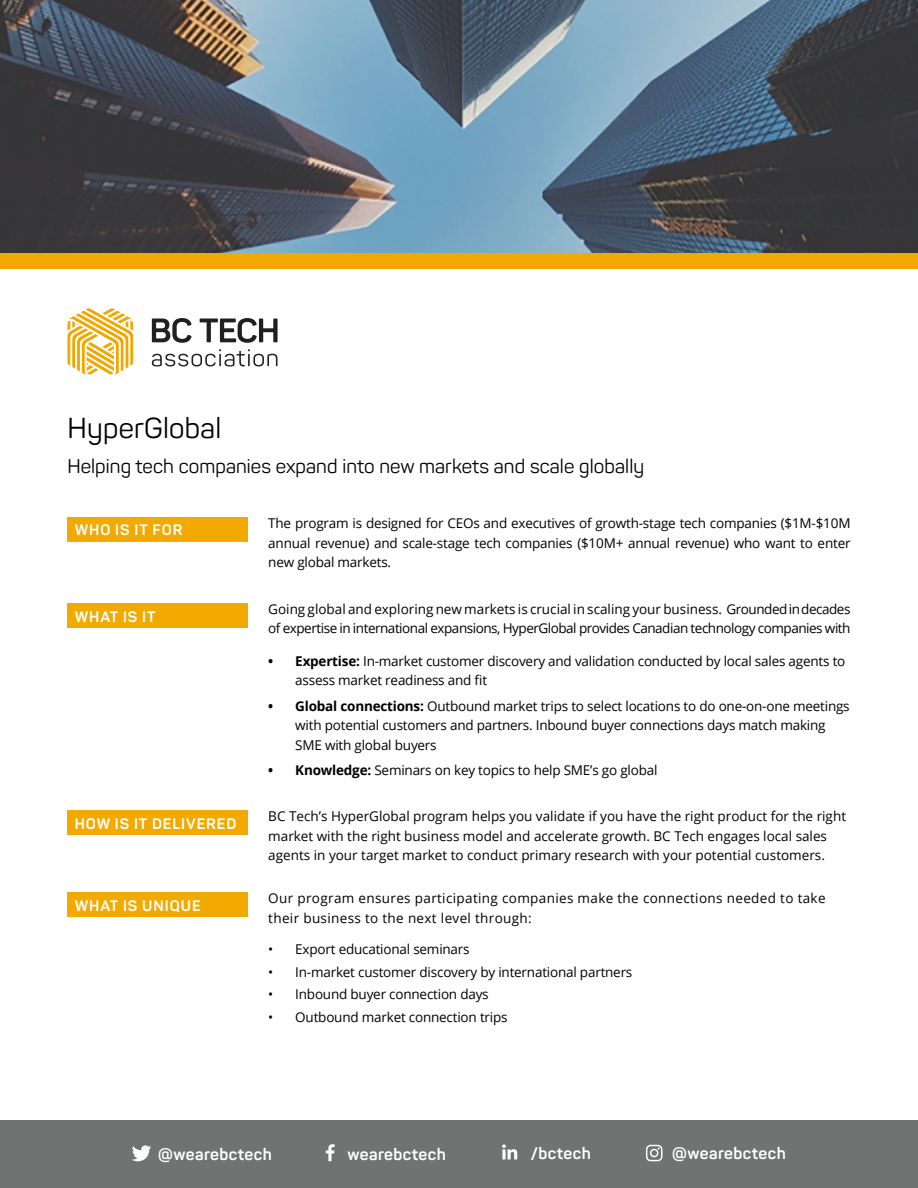
<style>
.page{position:relative;width:918px;height:1188px;background:#fff}
.page>*{position:absolute;margin:0;border:0;box-sizing:border-box;transform-origin:0 0}
.t1{font:28.5px "Panton";letter-spacing:.01em;color:#000}
.t2{font:19.5px "Panton";letter-spacing:.005em;color:#000}
.t3{font:700 16.5px "Panton";letter-spacing:.025em;color:#fff}
.t4{font:700 15px "Panton";letter-spacing:.06em;color:#fff}
.t5{font:13.5px/19.5px "Open Sans";letter-spacing:-.015em;color:#000}
.t6{font:13.5px/19.5px "Open Sans";letter-spacing:-.035em;color:#000}
.t7{font:13.5px/19.5px "Open Sans";letter-spacing:.025em;color:#000}
.s1{font-weight:700}
</style>
<div class="page">
<div style="left:0;top:1120px;width:918px;height:68px;background:#707372"></div>
<div style="left:0;top:252px;width:918px;height:17px;background:#f2a900"></div>
<svg style="left:132px;top:1145px;width:19px;height:16px"></svg>
<svg style="left:326px;top:1144px;width:9px;height:17px"></svg>
<svg style="left:502px;top:1144px;width:15px;height:15px"></svg>
<svg style="left:646px;top:1145px;width:17px;height:16px"></svg>
<div style="left:68px;top:518px;width:180px;height:24px;background:#f2a900"></div>
<div style="left:68px;top:604px;width:180px;height:24px;background:#f2a900"></div>
<div style="left:68px;top:811px;width:180px;height:24px;background:#f2a900"></div>
<div style="left:68px;top:893px;width:180px;height:24px;background:#f2a900"></div>
<svg style="left:67px;top:308px;width:66px;height:68px"></svg>
<svg style="left:152px;top:318px;width:40px;height:25px"></svg>
<svg style="left:200px;top:318px;width:78px;height:25px"></svg>
<svg style="left:152px;top:349px;width:125px;height:18px"></svg>
<img style="left:0;top:0;width:918px;height:252px">
<h1 class="t1" style="left:68px;top:411px;width:155px">HyperGlobal</h1>
<h2 class="t2" style="left:68px;top:455px;width:578px">Helping tech companies expand into new markets and scale globally</h2>
<p class="t4" style="left:75px;top:521px;width:109px">WHO IS IT FOR</p>
<p class="t4" style="left:75px;top:607px;width:82px">WHAT IS IT</p>
<p class="t4" style="left:75px;top:814px;width:163px">HOW IS IT DELIVERED</p>
<p class="t4" style="left:75px;top:896px;width:128px">WHAT IS UNIQUE</p>
<p class="t5" style="left:268px;top:513px;width:584px;text-align:justify">The program is designed for CEOs and executives of growth-stage tech companies ($1M-$10M annual revenue) and scale-stage tech companies ($10M+ annual revenue) who want to enter new global markets.</p>
<p class="t6" style="left:268px;top:599px;width:584px">Going global and exploring new markets is crucial in scaling your business. Grounded in decades of expertise in international expansions, HyperGlobal provides Canadian technology companies with</p>
<p class="t5" style="left:295px;top:651px;width:552px;text-indent:-27px"><span class="s1">• Expertise:</span> In-market customer discovery and validation conducted by local sales agents to assess market readiness and fit</p>
<p class="t5" style="left:295px;top:696px;width:556px;text-indent:-27px"><span class="s1">• Global connections:</span> Outbound market trips to select locations to do one-on-one meetings with potential customers and partners. Inbound buyer connections days match making<br>SME with global buyers</p>
<p class="t5" style="left:268px;top:760px;width:391px"><span class="s1">• Knowledge:</span> Seminars on key topics to help SME’s go global</p>
<p class="t5" style="left:268px;top:806px;width:579px">BC Tech’s HyperGlobal program helps you validate if you have the right product for the right market with the right business model and accelerate growth. BC Tech engages local sales agents in your target market to conduct primary research with your potential customers.</p>
<p class="t7" style="left:268px;top:888px;width:559px">Our program ensures participating companies make the connections needed to take their business to the next level through:</p>
<p class="t5" style="left:268px;top:939px;width:203px">• Export educational seminars</p>
<p class="t5" style="left:268px;top:962px;width:366px">• In-market customer discovery by international partners</p>
<p class="t5" style="left:268px;top:984px;width:222px">• Inbound buyer connection days</p>
<p class="t5" style="left:268px;top:1007px;width:241px">• Outbound market connection trips</p>
<p class="t3" style="left:158px;top:1144px;width:115px">@wearebctech</p>
<p class="t3" style="left:348px;top:1144px;width:100px">wearebctech</p>
<p class="t3" style="left:531px;top:1142px;width:62px">/bctech</p>
<p class="t3" style="left:672px;top:1142px;width:115px">@wearebctech</p>
</div>
